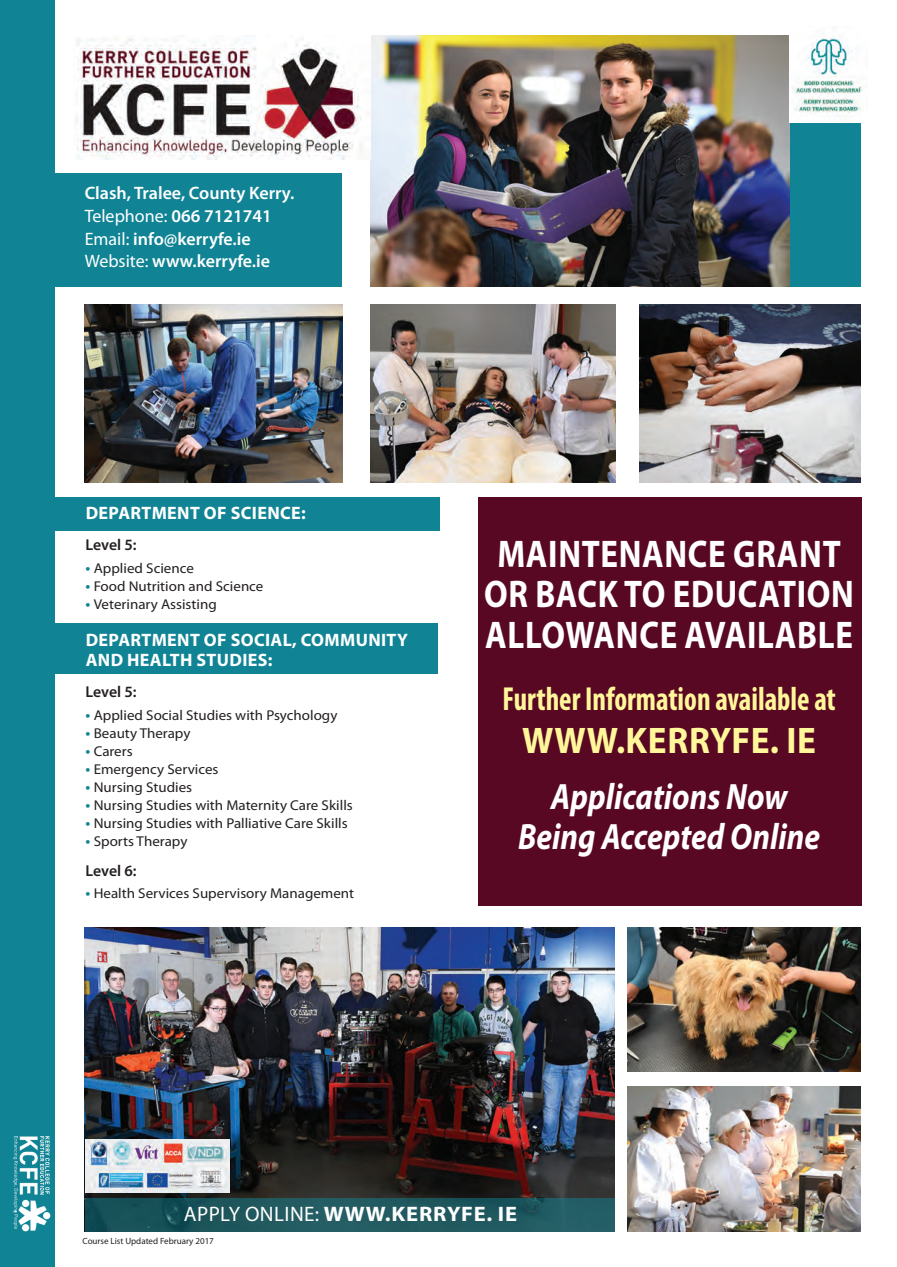
<style>
.page{position:relative;width:897px;height:1267px;background:#fff}
.page>*{position:absolute;margin:0;border:0;box-sizing:border-box;transform-origin:0 0}
.t1{font:700 38.7px "Myriad Pro";letter-spacing:.02em;color:#fff;scale:.85 1}
.t2{font:700 37.2px "Myriad Pro";letter-spacing:.02em;color:#fff79a;scale:.95 1}
.t3{font:italic 700 36.75px "Myriad Pro";color:#fff;scale:.85 1}
.t4{font:700 condensed 33.45px "Myriad Pro";color:#fff79a;scale:.89 1}
.t5{font:700 21px "Myriad Pro";letter-spacing:.04em;color:#fff;scale:1.07 1}
.t6{font:600 18px "Myriad Pro";color:#fff}
.t7{font:700 18px "Myriad Pro";letter-spacing:.02em;color:#fff}
.t8{font:18px "Myriad Pro";color:#fff}
.t9{font:600 15.75px "Myriad Pro";letter-spacing:-.005em;color:#231f20}
.t10{font:14.25px "Myriad Pro";color:#231f20;scale:1.05 1}
.t11{font:9px "Myriad Pro";color:#231f20}
.s1{font-weight:600}
.s2{font-weight:400}
.s3{font-weight:600;font-size:15.75px;color:#108495}
</style>
<div class="page">
<div style="left:0;top:623px;width:437px;height:51px;background:#108495"></div>
<div style="left:0;top:497px;width:440px;height:33px;background:#108495"></div>
<div style="left:0;top:173px;width:342px;height:114px;background:#108495"></div>
<div style="left:0;top:0;width:55px;height:1266px;background:#108495"></div>
<img style="left:640px;top:304px;width:220px;height:178px">
<img style="left:85px;top:304px;width:257px;height:178px">
<img style="left:370px;top:304px;width:245px;height:178px">
<div style="left:370px;top:36px;width:491px;height:251px;background:#108495"></div>
<img style="left:370px;top:36px;width:419px;height:251px">
<div style="left:478px;top:497px;width:383px;height:408px;background:#590823"></div>
<img style="left:627px;top:927px;width:233px;height:144px">
<img style="left:627px;top:1086px;width:233px;height:145px">
<img style="left:77px;top:38px;width:293px;height:122px">
<img style="left:13px;top:1136px;width:38px;height:96px">
<img style="left:85px;top:927px;width:529px;height:270px">
<div style="left:85px;top:1197px;width:530px;height:34px;background:linear-gradient(to right,#185157,#255e65)"></div>
<img style="left:789px;top:33px;width:74px;height:90px">
<img style="left:85px;top:1138px;width:145px;height:54px">
<p class="t6" style="left:85px;top:182px;width:211px">Clash, Tralee, County Kerry.</p>
<p class="t8" style="left:85px;top:205px;width:188px">Telephone: <span class="s1">066 7121741</span></p>
<p class="t6" style="left:85px;top:227px;width:167px"><span class="s2">Email:</span> info@kerryfe.ie</p>
<p class="t6" style="left:85px;top:249px;width:187px"><span class="s2">Website:</span> www.kerryfe.ie</p>
<p class="t7" style="left:86px;top:501px;width:221px">DEPARTMENT OF SCIENCE:</p>
<p class="t9" style="left:85px;top:535px;width:53px">Level 5:</p>
<p class="t10" style="left:85px;top:559px;width:105px"><span class="s3">•</span> Applied Science</p>
<p class="t10" style="left:85px;top:577px;width:171px"><span class="s3">•</span> Food Nutrition and Science</p>
<p class="t10" style="left:85px;top:595px;width:126px"><span class="s3">•</span> Veterinary Assisting</p>
<p class="t7" style="left:86px;top:628px;width:323px">DEPARTMENT OF SOCIAL, COMMUNITY</p>
<p class="t7" style="left:86px;top:648px;width:188px">AND HEALTH STUDIES:</p>
<p class="t9" style="left:85px;top:682px;width:53px">Level 5:</p>
<p class="t10" style="left:85px;top:706px;width:241px"><span class="s3">•</span> Applied Social Studies with Psychology</p>
<p class="t10" style="left:85px;top:724px;width:101px"><span class="s3">•</span> Beauty Therapy</p>
<p class="t10" style="left:85px;top:742px;width:46px"><span class="s3">•</span> Carers</p>
<p class="t10" style="left:85px;top:760px;width:128px"><span class="s3">•</span> Emergency Services</p>
<p class="t10" style="left:85px;top:778px;width:103px"><span class="s3">•</span> Nursing Studies</p>
<p class="t10" style="left:85px;top:796px;width:256px"><span class="s3">•</span> Nursing Studies with Maternity Care Skills</p>
<p class="t10" style="left:85px;top:814px;width:251px"><span class="s3">•</span> Nursing Studies with Palliative Care Skills</p>
<p class="t10" style="left:85px;top:832px;width:98px"><span class="s3">•</span> Sports Therapy</p>
<p class="t9" style="left:85px;top:860px;width:53px">Level 6:</p>
<p class="t10" style="left:85px;top:884px;width:257px"><span class="s3">•</span> Health Services Supervisory Management</p>
<p class="t1" style="left:497px;top:528px;width:405px">MAINTENANCE GRANT</p>
<p class="t1" style="left:484px;top:569px;width:436px">OR BACK TO EDUCATION</p>
<p class="t1" style="left:485px;top:609px;width:434px">ALLOWANCE AVAILABLE</p>
<p class="t4" style="left:502px;top:678px;width:376px">Further Information available at</p>
<p class="t2" style="left:522px;top:715px;width:311px">WWW.KERRYFE. IE</p>
<p class="t3" style="left:551px;top:772px;width:280px">Applications Now</p>
<p class="t3" style="left:518px;top:813px;width:357px">Being Accepted Online</p>
<p class="t5" style="left:184px;top:1200px;width:313px"><span class="s2">APPLY ONLINE:</span> WWW.KERRYFE. IE</p>
<p class="t11" style="left:83px;top:1235px;width:133px">Course List Updated February 2017</p>
</div>
